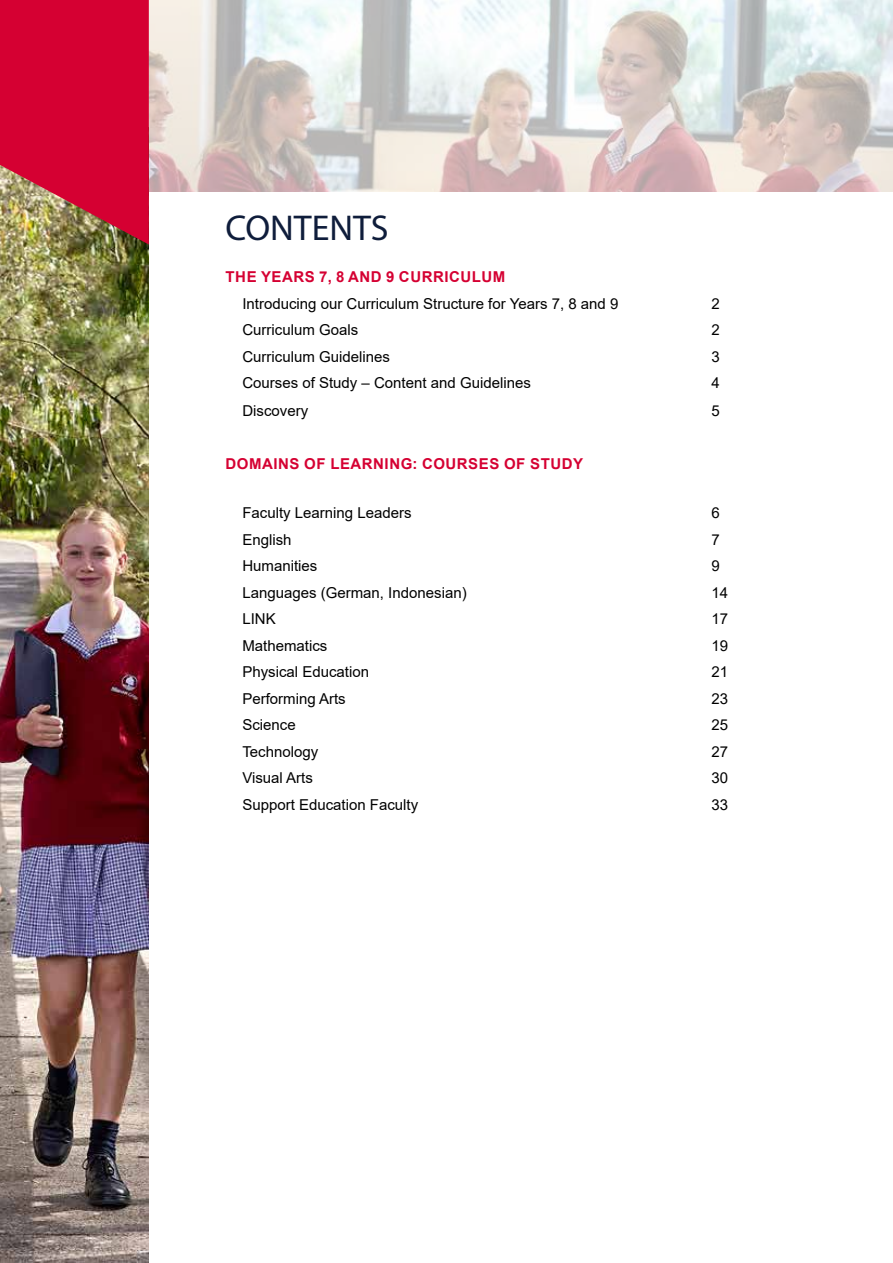
<style>
.page{position:relative;width:893px;height:1263px;background:#fff}
.page>*{position:absolute;margin:0;border:0;box-sizing:border-box;transform-origin:0 0}
.t1{font:36px "Myriad Pro";color:#0f1d3b}
.t2{font:15px "Arial";color:#000}
.t3{font:700 15px "Arial";letter-spacing:.035em;color:#d50032}
</style>
<div class="page">
<img style="left:149px;top:0;width:744px;height:191px">
<img style="left:0;top:244px;width:149px;height:1019px">
<svg style="left:0;top:0;width:149px;height:244px;background:#cc183a"></svg>
<h1 class="t1" style="left:225px;top:205px;width:165px">CONTENTS</h1>
<p class="t3" style="left:226px;top:266px;width:281px">THE YEARS 7, 8 AND 9 CURRICULUM</p>
<p class="t2" style="left:242px;top:293px;width:378px">Introducing our Curriculum Structure for Years 7, 8 and 9</p>
<p class="t2" style="left:711px;top:293px;width:10px">2</p>
<p class="t2" style="left:242px;top:319px;width:117px">Curriculum Goals</p>
<p class="t2" style="left:711px;top:319px;width:10px">2</p>
<p class="t2" style="left:242px;top:346px;width:149px">Curriculum Guidelines</p>
<p class="t2" style="left:711px;top:346px;width:10px">3</p>
<p class="t2" style="left:242px;top:372px;width:290px">Courses of Study – Content and Guidelines</p>
<p class="t2" style="left:711px;top:372px;width:10px">4</p>
<p class="t2" style="left:242px;top:401px;width:67px">Discovery</p>
<p class="t2" style="left:711px;top:401px;width:10px">5</p>
<p class="t3" style="left:226px;top:453px;width:359px">DOMAINS OF LEARNING: COURSES OF STUDY</p>
<p class="t2" style="left:242px;top:502px;width:171px">Faculty Learning Leaders</p>
<p class="t2" style="left:711px;top:502px;width:10px">6</p>
<p class="t2" style="left:242px;top:529px;width:51px">English</p>
<p class="t2" style="left:711px;top:529px;width:10px">7</p>
<p class="t2" style="left:242px;top:555px;width:77px">Humanities</p>
<p class="t2" style="left:711px;top:555px;width:10px">9</p>
<p class="t2" style="left:242px;top:582px;width:226px">Languages (German, Indonesian)</p>
<p class="t2" style="left:711px;top:582px;width:18px">14</p>
<p class="t2" style="left:242px;top:608px;width:35px">LINK</p>
<p class="t2" style="left:711px;top:608px;width:18px">17</p>
<p class="t2" style="left:242px;top:635px;width:87px">Mathematics</p>
<p class="t2" style="left:711px;top:635px;width:18px">19</p>
<p class="t2" style="left:242px;top:661px;width:128px">Physical Education</p>
<p class="t2" style="left:711px;top:661px;width:18px">21</p>
<p class="t2" style="left:242px;top:688px;width:105px">Performing Arts</p>
<p class="t2" style="left:711px;top:688px;width:18px">23</p>
<p class="t2" style="left:242px;top:714px;width:55px">Science</p>
<p class="t2" style="left:711px;top:714px;width:18px">25</p>
<p class="t2" style="left:242px;top:741px;width:77px">Technology</p>
<p class="t2" style="left:711px;top:741px;width:18px">27</p>
<p class="t2" style="left:242px;top:768px;width:72px">Visual Arts</p>
<p class="t2" style="left:711px;top:768px;width:18px">30</p>
<p class="t2" style="left:242px;top:794px;width:177px">Support Education Faculty</p>
<p class="t2" style="left:711px;top:794px;width:18px">33</p>
</div>
